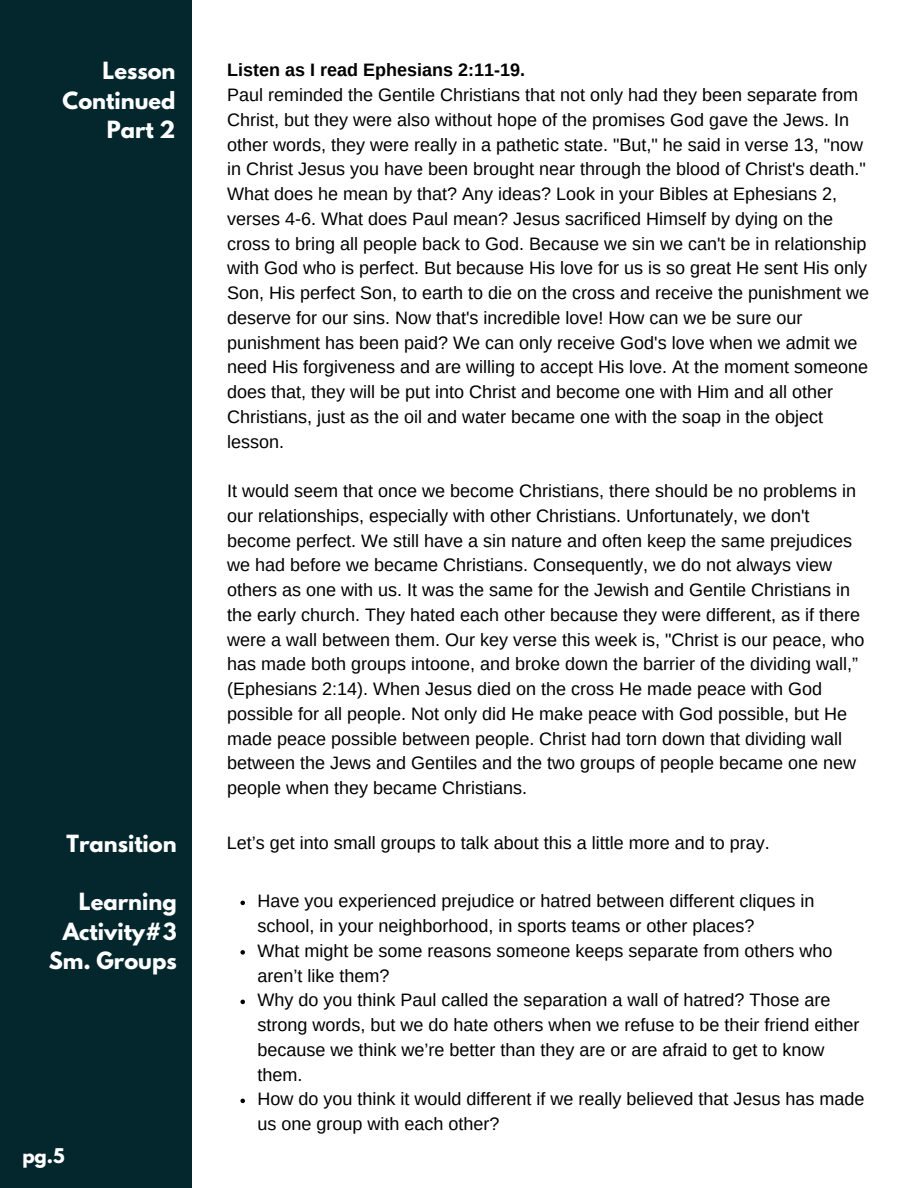
<style>
.page{position:relative;width:918px;height:1188px;background:#fff}
.page>*{position:absolute;margin:0;border:0;box-sizing:border-box;transform-origin:0 0}
.t1{font:700 21px/29.2px "League Spartan";color:#fff;text-align:right}
.t2{font:18px/24.8px "Arimo";color:#000}
.t3{font:700 18px "Arimo";color:#000}
.t4{font:700 18px "League Spartan";color:#fff}
</style>
<div class="page">
<div style="left:0;top:0;width:191px;height:1188px;background:#03272d"></div>
<svg style="left:240px;top:901px;width:5px;height:4px"></svg>
<svg style="left:240px;top:950px;width:5px;height:5px"></svg>
<svg style="left:240px;top:1000px;width:5px;height:4px"></svg>
<svg style="left:240px;top:1099px;width:5px;height:4px"></svg>
<p class="t1" style="left:63px;top:59px;width:114px">Lesson<br>Continued<br>Part 2</p>
<h1 class="t3" style="left:227px;top:60px;width:299px">Listen as I read Ephesians 2:11-19.</h1>
<p class="t2" style="left:227px;top:82px;width:643px">Paul reminded the Gentile Christians that not only had they been separate from Christ, but they were also without hope of the promises God gave the Jews. In other words, they were really in a pathetic state. "But," he said in verse 13, "now in Christ Jesus you have been brought near through the blood of Christ's death." What does he mean by that? Any ideas? Look in your Bibles at Ephesians 2, verses 4-6. What does Paul mean? Jesus sacrificed Himself by dying on the cross to bring all people back to God. Because we sin we can't be in relationship with God who is perfect. But because His love for us is so great He sent His only Son, His perfect Son, to earth to die on the cross and receive the punishment we deserve for our sins. Now that's incredible love! How can we be sure our punishment has been paid? We can only receive God's love when we admit we need His forgiveness and are willing to accept His love. At the moment someone does that, they will be put into Christ and become one with Him and all other Christians, just as the oil and water became one with the soap in the object lesson.</p>
<p class="t2" style="left:227px;top:478px;width:639px">It would seem that once we become Christians, there should be no problems in our relationships, especially with other Christians. Unfortunately, we don't become perfect. We still have a sin nature and often keep the same prejudices we had before we became Christians. Consequently, we do not always view others as one with us. It was the same for the Jewish and Gentile Christians in the early church. They hated each other because they were different, as if there were a wall between them. Our key verse this week is, "Christ is our peace, who has made both groups intoone, and broke down the barrier of the dividing wall,” (Ephesians 2:14). When Jesus died on the cross He made peace with God possible for all people. Not only did He make peace with God possible, but He made peace possible between people. Christ had torn down that dividing wall between the Jews and Gentiles and the two groups of people became one new people when they became Christians.</p>
<p class="t1" style="left:67px;top:831px;width:112px">Transition</p>
<h1 class="t2" style="left:227px;top:830px;width:544px">Let’s get into small groups to talk about this a little more and to pray.</h1>
<p class="t1" style="left:49px;top:890px;width:129px">Learning<br>Activity#3<br>Sm. Groups</p>
<h2 class="t4" style="left:22px;top:1146px;width:44px">pg.5</h2>
<h1 class="t2" style="left:258px;top:889px;width:559px">Have you experienced prejudice or hatred between different cliques in school, in your neighborhood, in sports teams or other places?</h1>
<p class="t2" style="left:258px;top:938px;width:576px">What might be some reasons someone keeps separate from others who aren’t like them?</p>
<p class="t2" style="left:258px;top:988px;width:603px">Why do you think Paul called the separation a wall of hatred? Those are strong words, but we do hate others when we refuse to be their friend either because we think we’re better than they are or are afraid to get to know them.</p>
<p class="t2" style="left:258px;top:1087px;width:608px">How do you think it would different if we really believed that Jesus has made us one group with each other?</p>
</div>
